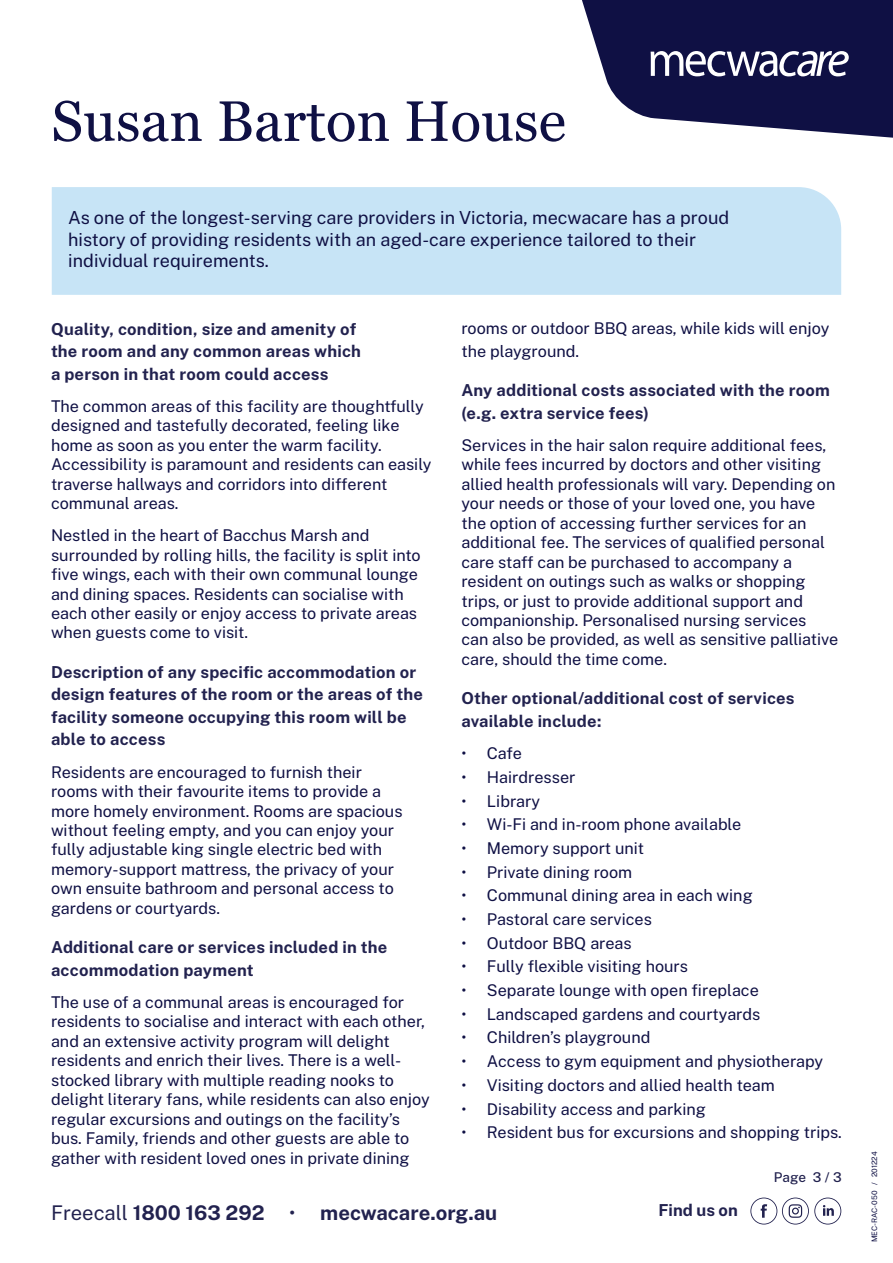
<style>
.page{position:relative;width:893px;height:1263px;background:#fff}
.page>*{position:absolute;margin:0;border:0;box-sizing:border-box;transform-origin:0 0}
.HEADING{font:57px "Georgia";color:#0f1044}
.t1{font:700 20.25px "Public Sans";color:#22224f}
.BODY_COPY{font:18px/21.6px "Public Sans";color:#0f1044}
.Sub_Heading{font:700 16.5px/22.5px "Public Sans";letter-spacing:.01em;color:#22224f}
.BODY_COPY-2{font:16.2px/19.5px "Public Sans";color:#0f1044}
.Body_Copy_Tabs{font:16.2px "Public Sans";color:#0f1044}
.t2{font:500 13.5px "Public Sans";color:#22224f}
.t3{font:7.5px "Public Sans";color:#0f1044}
.s1{font-weight:400}
</style>
<div class="page">
<svg style="left:582px;top:0;width:311px;height:138px"></svg>
<svg style="left:750px;top:1197px;width:91px;height:27px"></svg>
<div style="left:52px;top:187px;width:789px;height:108px;background:#c7e4f6"></div>
<p class="HEADING" style="left:51px;top:87px;width:516px">Susan Barton House</p>
<p class="BODY_COPY" style="left:68px;top:206px;width:662px">As one of the longest-serving care providers in Victoria, mecwacare has a proud history of providing residents with an aged-care experience tailored to their individual requirements.</p>
<p class="Sub_Heading" style="left:51px;top:316px;width:311px">Quality, condition, size and amenity of the room and any common areas which a person in that room could access</p>
<p class="BODY_COPY-2" style="left:51px;top:395px;width:382px">The common areas of this facility are thoughtfully designed and tastefully decorated, feeling like home as soon as you enter the warm facility.<br>Accessibility is paramount and residents can easily traverse hallways and corridors into different communal areas.</p>
<p class="BODY_COPY-2" style="left:51px;top:525px;width:371px">Nestled in the heart of Bacchus Marsh and surrounded by rolling hills, the facility is split into five wings, each with their own communal lounge and dining spaces. Residents can socialise with each other easily or enjoy access to private areas when guests come to visit.</p>
<p class="Sub_Heading" style="left:51px;top:660px;width:373px">Description of any specific accommodation or design features of the room or the areas of the facility someone occupying this room will be able to access</p>
<p class="BODY_COPY-2" style="left:51px;top:761px;width:353px">Residents are encouraged to furnish their rooms with their favourite items to provide a more homely environment. Rooms are spacious without feeling empty, and you can enjoy your fully adjustable king single electric bed with memory-support mattress, the privacy of your own ensuite bathroom and personal access to gardens or courtyards.</p>
<p class="Sub_Heading" style="left:51px;top:935px;width:338px">Additional care or services included in the accommodation payment</p>
<p class="BODY_COPY-2" style="left:51px;top:991px;width:380px">The use of a communal areas is encouraged for residents to socialise and interact with each other, and an extensive activity program will delight residents and enrich their lives. There is a well&shy;stocked library with multiple reading nooks to delight literary fans, while residents can also enjoy regular excursions and outings on the facility’s bus. Family, friends and other guests are able to gather with resident loved ones in private dining</p>
<p class="BODY_COPY-2" style="left:461px;top:316px;width:370px;line-height:22.5px">rooms or outdoor BBQ areas, while kids will enjoy the playground.</p>
<p class="Sub_Heading" style="left:461px;top:378px;width:370px">Any additional costs associated with the room (e.g. extra service fees)</p>
<p class="BODY_COPY-2" style="left:461px;top:435px;width:378px">Services in the hair salon require additional fees, while fees incurred by doctors and other visiting allied health professionals will vary. Depending on your needs or those of your loved one, you have the option of accessing further services for an additional fee. The services of qualified personal care staff can be purchased to accompany a resident on outings such as walks or shopping trips, or just to provide additional support and companionship. Personalised nursing services<br>can also be provided, as well as sensitive palliative care, should the time come.</p>
<p class="Sub_Heading" style="left:461px;top:686px;width:335px">Other optional/additional cost of services available include:</p>
<p class="Body_Copy_Tabs" style="left:461px;top:742px;width:62px">• Cafe</p>
<p class="Body_Copy_Tabs" style="left:461px;top:766px;width:116px">• Hairdresser</p>
<p class="Body_Copy_Tabs" style="left:461px;top:789px;width:80px">• Library</p>
<p class="Body_Copy_Tabs" style="left:461px;top:813px;width:281px">• Wi-Fi and in-room phone available</p>
<p class="Body_Copy_Tabs" style="left:461px;top:837px;width:184px">• Memory support unit</p>
<p class="Body_Copy_Tabs" style="left:461px;top:860px;width:172px">• Private dining room</p>
<p class="Body_Copy_Tabs" style="left:461px;top:884px;width:293px">• Communal dining area in each wing</p>
<p class="Body_Copy_Tabs" style="left:461px;top:908px;width:192px">• Pastoral care services</p>
<p class="Body_Copy_Tabs" style="left:461px;top:931px;width:172px">• Outdoor BBQ areas</p>
<p class="Body_Copy_Tabs" style="left:461px;top:955px;width:228px">• Fully flexible visiting hours</p>
<p class="Body_Copy_Tabs" style="left:461px;top:979px;width:299px">• Separate lounge with open fireplace</p>
<p class="Body_Copy_Tabs" style="left:461px;top:1002px;width:300px">• Landscaped gardens and courtyards</p>
<p class="Body_Copy_Tabs" style="left:461px;top:1026px;width:190px">• Children’s playground</p>
<p class="Body_Copy_Tabs" style="left:461px;top:1050px;width:363px">• Access to gym equipment and physiotherapy</p>
<p class="Body_Copy_Tabs" style="left:461px;top:1074px;width:315px">• Visiting doctors and allied health team</p>
<p class="Body_Copy_Tabs" style="left:461px;top:1097px;width:246px">• Disability access and parking</p>
<p class="Body_Copy_Tabs" style="left:461px;top:1121px;width:382px">• Resident bus for excursions and shopping trips.</p>
<p class="t2" style="left:774px;top:1168px;width:70px">Page 3 / 3</p>
<p class="t1" style="left:51px;top:1197px;width:448px"><span class="s1">Freecall</span> 1800 163 292 <span class="s1">•</span> mecwacare.org.au</p>
<p class="Sub_Heading" style="left:658px;top:1198px;width:81px">Find us on</p>
<p class="t3" style="left:869px;top:1242px;width:92px;rotate:-90deg">MEC-RAC-050 / 201224</p>
</div>
